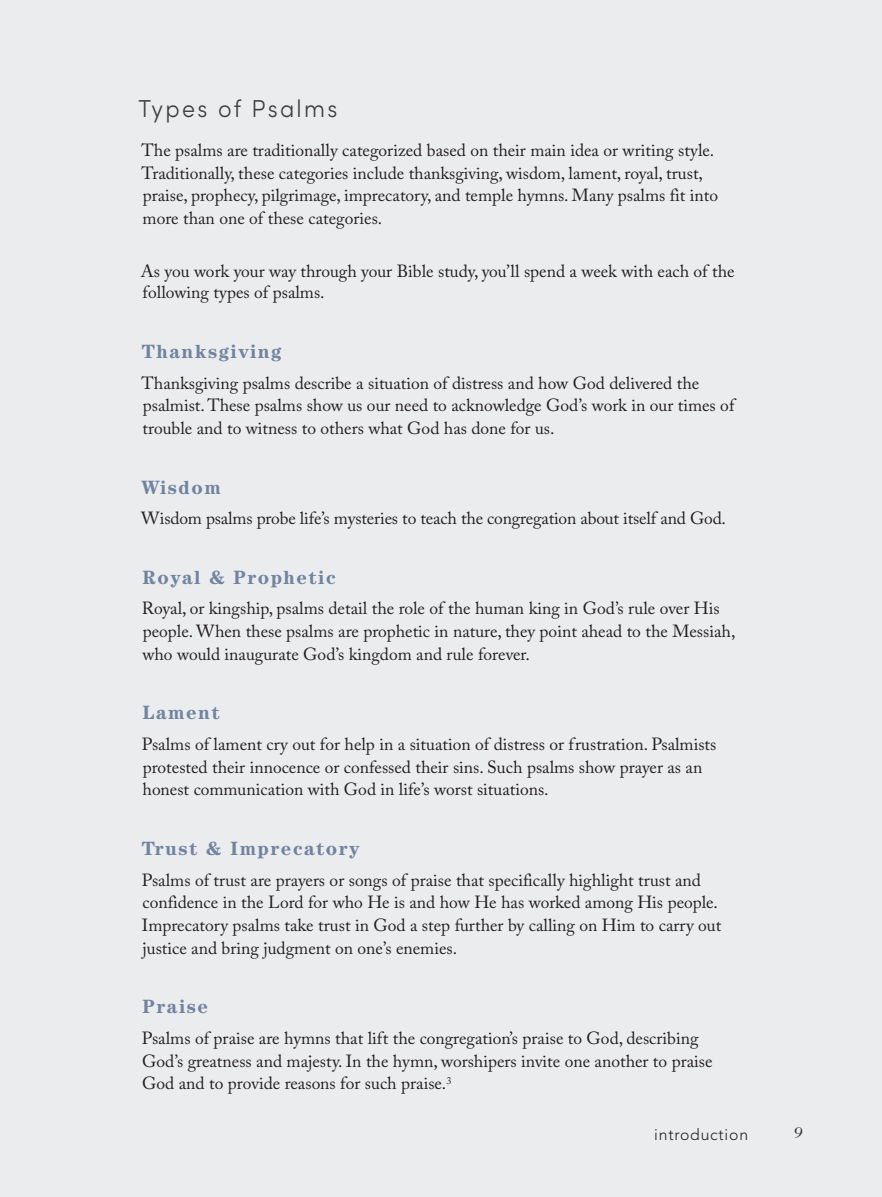
<style>
.page{position:relative;width:882px;height:1197px;background:#fff}
.page>*{position:absolute;margin:0;border:0;box-sizing:border-box;transform-origin:0 0}
.Paragraph_1_no_inden{font:300 24.5px "Sofia Pro";letter-spacing:.1em;color:#3e3e3f;scale:.95 1}
.feature_subhead{font:700 19.25px "Century Std";letter-spacing:.075em;color:#7084a0}
.front_matter_sub{font:700 19.25px "Century Std";letter-spacing:.075em;color:#7084a0}
.front_matter_body{font:17.5px/22.8px "Adobe Caslon Pro";color:#231f20}
.Folio_Title{font:300 15.75px "Avenir LT Std";letter-spacing:.05em;color:#231f20}
.t1{font:italic 15.75px "Caslon 224 Std";color:#3e3e3f}
</style>
<div class="page">
<div style="left:1px;top:0;width:881px;height:1197px;background:#ebecee"></div>
<hr style="left:0;top:0;width:1px;height:1197px;background:#ebecee">
<p class="Paragraph_1_no_inden" style="left:138px;top:91px;width:211px">Types of Psalms</p>
<p class="front_matter_body" style="left:142px;top:138px;width:578px">The psalms are traditionally categorized based on their main idea or writing style.<br>Traditionally, these categories include thanksgiving, wisdom, lament, royal, trust, praise, prophecy, pilgrimage, imprecatory, and temple hymns. Many psalms fit into more than one of these categories.</p>
<p class="front_matter_body" style="left:141px;top:261px;width:595px;line-height:21px">As you work your way through your Bible study, you’ll spend a week with each of the following types of psalms.</p>
<p class="front_matter_sub" style="left:142px;top:340px;width:141px">Thanksgiving</p>
<p class="front_matter_body" style="left:142px;top:371px;width:594px">Thanksgiving psalms describe a situation of distress and how God delivered the psalmist. These psalms show us our need to acknowledge God’s work in our times of trouble and to witness to others what God has done for us.</p>
<p class="feature_subhead" style="left:142px;top:476px;width:81px">Wisdom</p>
<p class="front_matter_body" style="left:141px;top:507px;width:586px">Wisdom psalms probe life’s mysteries to teach the congregation about itself and God.</p>
<p class="feature_subhead" style="left:142px;top:566px;width:195px">Royal &amp; Prophetic</p>
<p class="front_matter_body" style="left:142px;top:597px;width:595px">Royal, or kingship, psalms detail the role of the human king in God’s rule over His people. When these psalms are prophetic in nature, they point ahead to the Messiah, who would inaugurate God’s kingdom and rule forever.</p>
<p class="feature_subhead" style="left:142px;top:701px;width:79px">Lament</p>
<p class="front_matter_body" style="left:142px;top:733px;width:576px">Psalms of lament cry out for help in a situation of distress or frustration. Psalmists protested their innocence or confessed their sins. Such psalms show prayer as an honest communication with God in life’s worst situations.</p>
<p class="feature_subhead" style="left:142px;top:837px;width:219px">Trust &amp; Imprecatory</p>
<p class="front_matter_body" style="left:142px;top:868px;width:581px">Psalms of trust are prayers or songs of praise that specifically highlight trust and confidence in the Lord for who He is and how He has worked among His people.<br>Imprecatory psalms take trust in God a step further by calling on Him to carry out justice and bring judgment on one’s enemies.</p>
<p class="feature_subhead" style="left:143px;top:995px;width:67px">Praise</p>
<p class="front_matter_body" style="left:142px;top:1027px;width:572px">Psalms of praise are hymns that lift the congregation’s praise to God, describing<br>God’s greatness and majesty. In the hymn, worshipers invite one another to praise<br>God and to provide reasons for such praise.<sup>3</sup></p>
<p class="Folio_Title" style="left:654px;top:1125px;width:95px">introduction</p>
<p class="t1" style="left:794px;top:1123px;width:10px">9</p>
</div>
